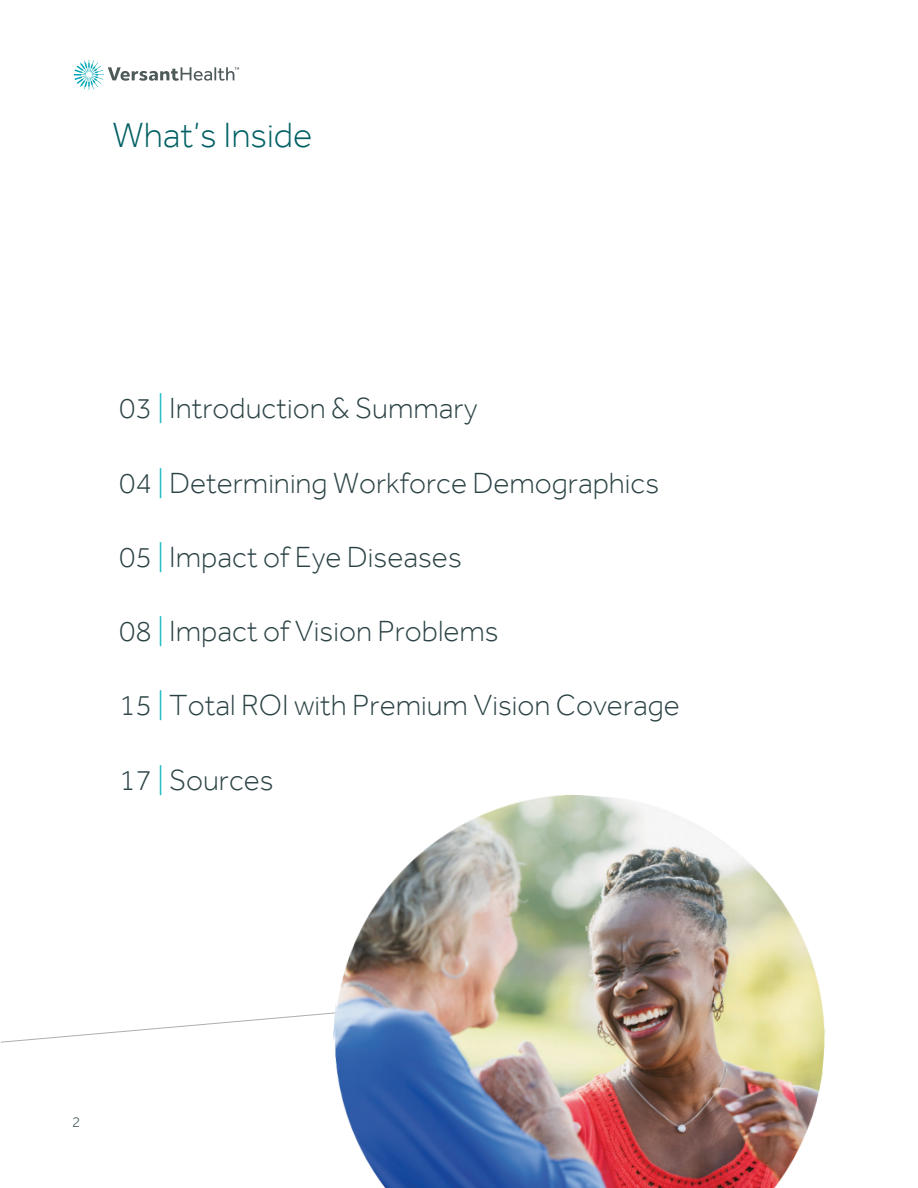
<style>
.page{position:relative;width:918px;height:1188px;background:#fff}
.page>*{position:absolute;margin:0;border:0;box-sizing:border-box;transform-origin:0 0}
.subhead{font:300 36px "Effra";color:#005f63}
.subhead-2{font:300 30px "Effra";color:#2c4346}
.t1{font:300 15px "Effra";color:#2d4245}
.s1{color:#0cb6c0}
</style>
<div class="page">
<svg style="left:74px;top:60px;width:165px;height:30px"></svg>
<svg style="left:1px;top:1013px;width:322px;height:29px"></svg>
<img style="left:323px;top:794px;width:503px;height:394px">
<p class="subhead" style="left:112px;top:114px;width:202px">What’s Inside</p>
<p class="subhead-2" style="left:119px;top:390px;width:360px">03 <span class="s1">|</span> Introduction &amp; Summary</p>
<p class="subhead-2" style="left:119px;top:465px;width:541px">04 <span class="s1">|</span> Determining Workforce Demographics</p>
<p class="subhead-2" style="left:119px;top:539px;width:344px">05 <span class="s1">|</span> Impact of Eye Diseases</p>
<p class="subhead-2" style="left:119px;top:613px;width:381px">08 <span class="s1">|</span> Impact of Vision Problems</p>
<p class="subhead-2" style="left:119px;top:687px;width:562px">15 <span class="s1">|</span> Total ROI with Premium Vision Coverage</p>
<p class="subhead-2" style="left:119px;top:762px;width:156px">17 <span class="s1">|</span> Sources</p>
<p class="t1" style="left:72px;top:1113px;width:10px">2</p>
</div>
